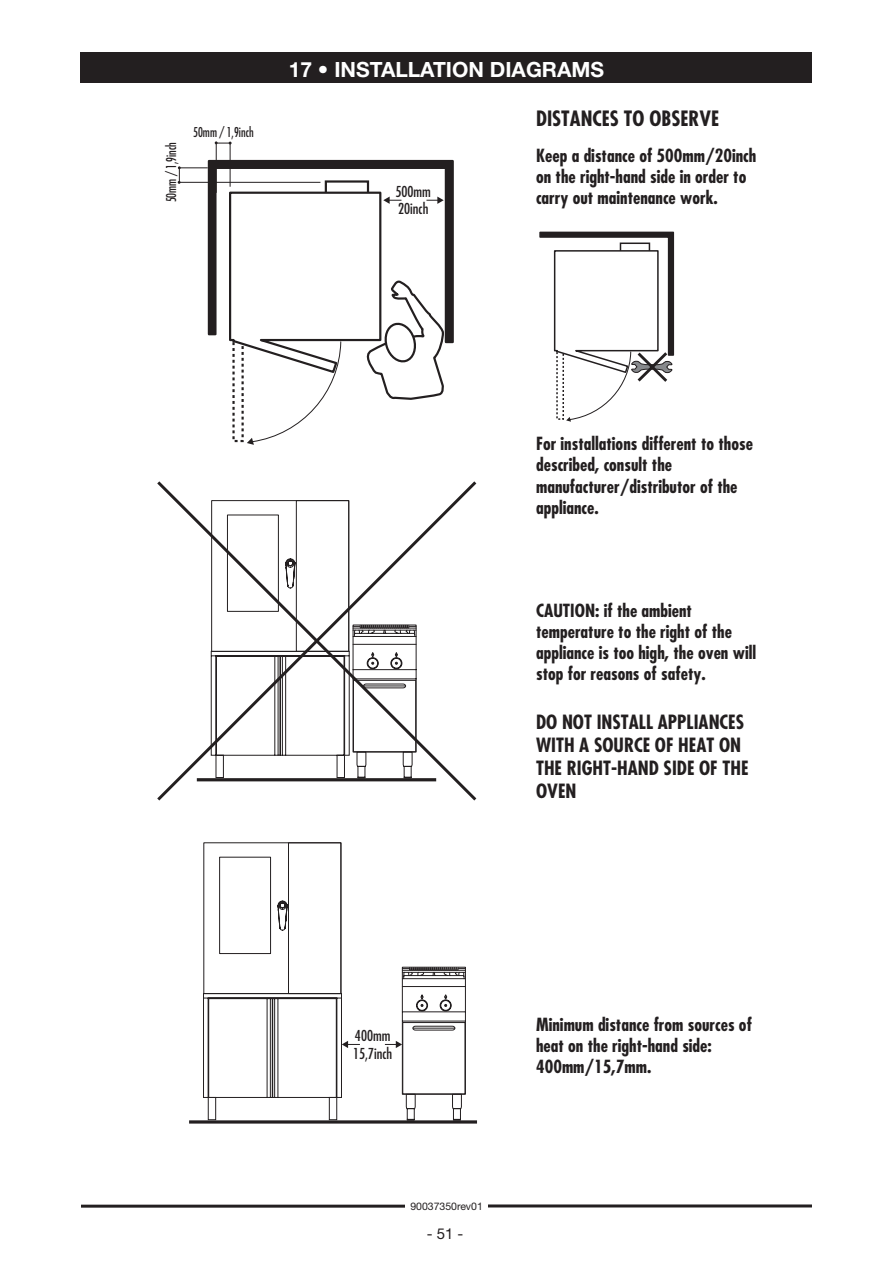
<style>
.page{position:relative;width:893px;height:1263px;background:#fff}
.page>*{position:absolute;margin:0;border:0;box-sizing:border-box;transform-origin:0 0}
.Titolo_capitolo{font:700 21px "Helvetica Neue LT Std";color:#fff}
.t1{font:700 condensed 20.55px "Futura";color:#231f20}
.t2{font:700 condensed 19.05px/23px "Futura";color:#231f20}
.t3{font:700 condensed 17.7px/21.1px "Futura";color:#231f20}
.t4{font:15px "Helvetica Neue LT Std";color:#231f20}
.t5{font:condensed 14.7px/17.7px "Futura";color:#231f20}
.t6{font:condensed 13.2px "Futura";color:#231f20;scale:.9 1}
.t7{font:10.5px "Helvetica Neue LT Std";color:#231f20}
</style>
<div class="page">
<hr style="left:81px;top:1205px;width:338px;height:3px;background:#231f20">
<hr style="left:474px;top:1204px;width:338px;height:3px;background:#231f20">
<div style="left:405px;top:1194px;width:83px;height:24px;background:#fff"></div>
<svg style="left:178px;top:161px;width:275px;height:284px"></svg>
<hr style="left:216px;top:143px;width:1px;height:50px;background:#231f20">
<hr style="left:230px;top:144px;width:1px;height:43px;background:#231f20">
<svg style="left:215px;top:141px;width:17px;height:3px"></svg>
<div style="left:325px;top:180px;width:44px;height:14px;border:2px solid #231f20"></div>
<hr style="left:189px;top:1120px;width:288px;height:3px;background:#231f20">
<svg style="left:385px;top:966px;width:81px;height:155px"></svg>
<svg style="left:203px;top:992px;width:157px;height:129px"></svg>
<div style="left:288px;top:842px;width:53px;height:152px;border:1px solid #231f20"></div>
<div style="left:219px;top:857px;width:52px;height:97px;background:#fff;border:1px solid #231f20"></div>
<svg style="left:278px;top:901px;width:9px;height:29px"></svg>
<svg style="left:157px;top:481px;width:320px;height:320px"></svg>
<svg style="left:539px;top:231px;width:136px;height:191px"></svg>
<div style="left:81px;top:53px;width:731px;height:30px;background:#231f20"></div>
<p class="t6" style="left:163px;top:202px;width:69px;rotate:-90deg">50mm / 1,9inch</p>
<p class="t6" style="left:193px;top:124px;width:69px">50mm / 1,9inch</p>
<p class="Titolo_capitolo" style="left:289px;top:56px;width:317px">17 • INSTALLATION DIAGRAMS</p>
<p class="t5" style="left:395px;top:182px;width:37px">500mm<br>20inch</p>
<p class="t1" style="left:536px;top:106px;width:184px">DISTANCES TO OBSERVE</p>
<p class="t3" style="left:536px;top:144px;width:222px">Keep a distance of 500mm/20inch on the right-hand side in order to carry out maintenance work.</p>
<p class="t3" style="left:536px;top:433px;width:218px">For installations different to those described, consult the manufacturer/distributor of the appliance.</p>
<p class="t3" style="left:536px;top:599px;width:222px">CAUTION: if the ambient temperature to the right of the appliance is too high, the oven will stop for reasons of safety.</p>
<p class="t2" style="left:536px;top:710px;width:214px">DO NOT INSTALL APPLIANCES<br>WITH A SOURCE OF HEAT ON<br>THE RIGHT-HAND SIDE OF THE<br>OVEN</p>
<p class="t5" style="left:353px;top:1026px;width:41px">400mm<br>15,7inch</p>
<p class="t7" style="left:410px;top:1200px;width:74px">90037350rev01</p>
<p class="t4" style="left:427px;top:1225px;width:38px">- 51 -</p>
<p class="t3" style="left:536px;top:1014px;width:217px">Minimum distance from sources of heat on the right-hand side:<br>400mm/15,7mm.</p>
</div>
